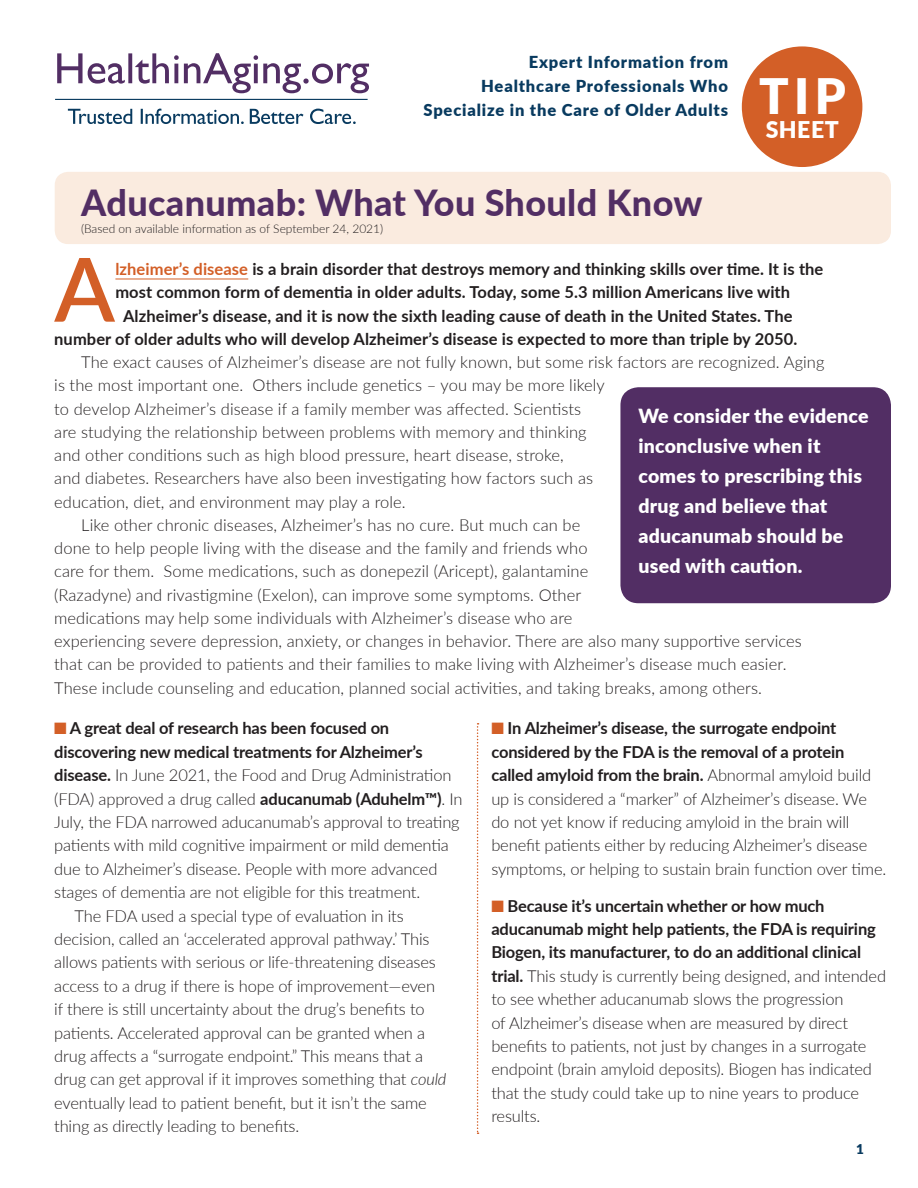
<style>
.page{position:relative;width:918px;height:1188px;background:#fff}
.page>*{position:absolute;margin:0;border:0;box-sizing:border-box;transform-origin:0 0}
.t1{font:600 88.5px "Lato";color:#d35f27}
.t2{font:900 48.9px "Lato";color:#fff}
.t3{font:800 36px "Lato";letter-spacing:.01em;color:#522e64}
.t4{font:900 23.1px "Lato";letter-spacing:.02em;color:#fff}
.t5{font:900 19.5px/30px "Lato";letter-spacing:.01em;color:#fff}
.t6{font:300 16.5px/23.4px "Lato";letter-spacing:-.01em;color:#231f20}
.t7{font:700 16.5px "Lato";letter-spacing:.005em;color:#231f20}
.t8{font:900 16.5px/24px "Lato";letter-spacing:.05em;color:#083a5f;text-align:right}
.t9{font:900 13.5px "Lato";color:#083a5f}
.t10{font:300 12px "Lato";color:#231f20}
.s1{color:#d35f27}
.s2{font-weight:700}
.s3{font-style:italic}
</style>
<div class="page">
<div style="left:55px;top:172px;width:836px;height:72px;background:#faebdf;border-radius:14px"></div>
<hr style="left:115px;top:279px;width:133px;height:1px;background:#d35f27">
<div style="left:742px;top:46px;width:120px;height:121px;background:#d35f27;border-radius:50%"></div>
<hr style="left:55px;top:99px;width:313px;height:1px;background:#083a5f">
<svg style="left:68px;top:109px;width:288px;height:15px"></svg>
<svg style="left:57px;top:53px;width:312px;height:40px"></svg>
<div style="left:620px;top:387px;width:271px;height:216px;background:#522e64;border-radius:18px"></div>
<svg style="left:477px;top:723px;width:2px;height:411px"></svg>
<p class="t8" style="left:424px;top:49px;width:306px">Expert Information from<br>Healthcare Professionals Who<br>Specialize in the Care of Older Adults</p>
<p class="t3" style="left:81px;top:177px;width:623px">Aducanumab: What You Should Know</p>
<p class="t10" style="left:81px;top:220px;width:304px">(Based on available information as of September 24, 2021)</p>
<p class="t2" style="left:759px;top:60px;width:88px">TIP</p>
<p class="t4" style="left:766px;top:112px;width:75px">SHEET</p>
<p class="t1" style="left:54px;top:225px;width:62px">A</p>
<p class="t7" style="left:115px;top:257px;width:709px"><span class="s1">lzheimer’s disease</span> is a brain disorder that destroys memory and thinking skills over time. It is the</p>
<p class="t7" style="left:115px;top:280px;width:676px">most common form of dementia in older adults. Today, some 5.3 million Americans live with</p>
<p class="t7" style="left:123px;top:304px;width:671px">Alzheimer’s disease, and it is now the sixth leading cause of death in the United States. The</p>
<p class="t7" style="left:54px;top:327px;width:745px">number of older adults who will develop Alzheimer’s disease is expected to more than triple by 2050.</p>
<p class="t6" style="left:54px;top:350px;width:772px;text-indent:27px">The exact causes of Alzheimer’s disease are not fully known, but some risk factors are recognized. Aging is the most important one. Others include genetics – you may be more likely<br>to develop Alzheimer’s disease if a family member was affected. Scientists<br>are studying the relationship between problems with memory and thinking<br>and other conditions such as high blood pressure, heart disease, stroke,<br>and diabetes. Researchers have also been investigating how factors such as<br>education, diet, and environment may play a role.</p>
<p class="t6" style="left:54px;top:513px;width:749px;text-indent:27px">Like other chronic diseases, Alzheimer’s has no cure. But much can be<br>done to help people living with the disease and the family and friends who<br>care for them. Some medications, such as donepezil (Aricept), galantamine<br>(Razadyne) and rivastigmine (Exelon), can improve some symptoms. Other<br>medications may help some individuals with Alzheimer’s disease who are<br>experiencing severe depression, anxiety, or changes in behavior. There are also many supportive services that can be provided to patients and their families to make living with Alzheimer’s disease much easier.<br>These include counseling and education, planned social activities, and taking breaks, among others.</p>
<p class="t5" style="left:639px;top:400px;width:232px">We consider the evidence inconclusive when it comes to prescribing this drug and believe that aducanumab should be used with caution.</p>
<p class="t6" style="left:54px;top:716px;width:410px"><span class="s1">■</span> <span class="s2">A great deal of research has been focused on discovering new medical treatments for Alzheimer’s disease.</span> In June 2021, the Food and Drug Administration (FDA) approved a drug called <span class="s2">aducanumab (Aduhelm™)</span>. In July, the FDA narrowed aducanumab’s approval to treating patients with mild cognitive impairment or mild dementia due to Alzheimer’s disease. People with more advanced stages of dementia are not eligible for this treatment.</p>
<p class="t6" style="left:54px;top:903px;width:394px;text-indent:20px">The FDA used a special type of evaluation in its decision, called an ‘accelerated approval pathway.’ This allows patients with serious or life-threatening diseases access to a drug if there is hope of improvement—even if there is still uncertainty about the drug’s benefits to patients. Accelerated approval can be granted when a drug affects a “surrogate endpoint.” This means that a drug can get approval if it improves something that <span class="s3">could </span>eventually lead to patient benefit, but it isn’t the same thing as directly leading to benefits.</p>
<p class="t6" style="left:491px;top:716px;width:396px"><span class="s1">■</span> <span class="s2">In Alzheimer’s disease, the surrogate endpoint considered by the FDA is the removal of a protein called amyloid from the brain.</span> Abnormal amyloid build up is considered a “marker” of Alzheimer’s disease. We do not yet know if reducing amyloid in the brain will benefit patients either by reducing Alzheimer’s disease symptoms, or helping to sustain brain function over time.</p>
<p class="t6" style="left:491px;top:893px;width:396px"><span class="s1">■</span> <span class="s2">Because it’s uncertain whether or how much aducanumab might help patients, the FDA is requiring Biogen, its manufacturer, to do an additional clinical trial.</span> This study is currently being designed, and intended to see whether aducanumab slows the progression<br>of Alzheimer’s disease when are measured by direct benefits to patients, not just by changes in a surrogate endpoint (brain amyloid deposits). Biogen has indicated that the study could take up to nine years to produce results.</p>
<p class="t9" style="left:856px;top:1139px;width:9px">1</p>
</div>
